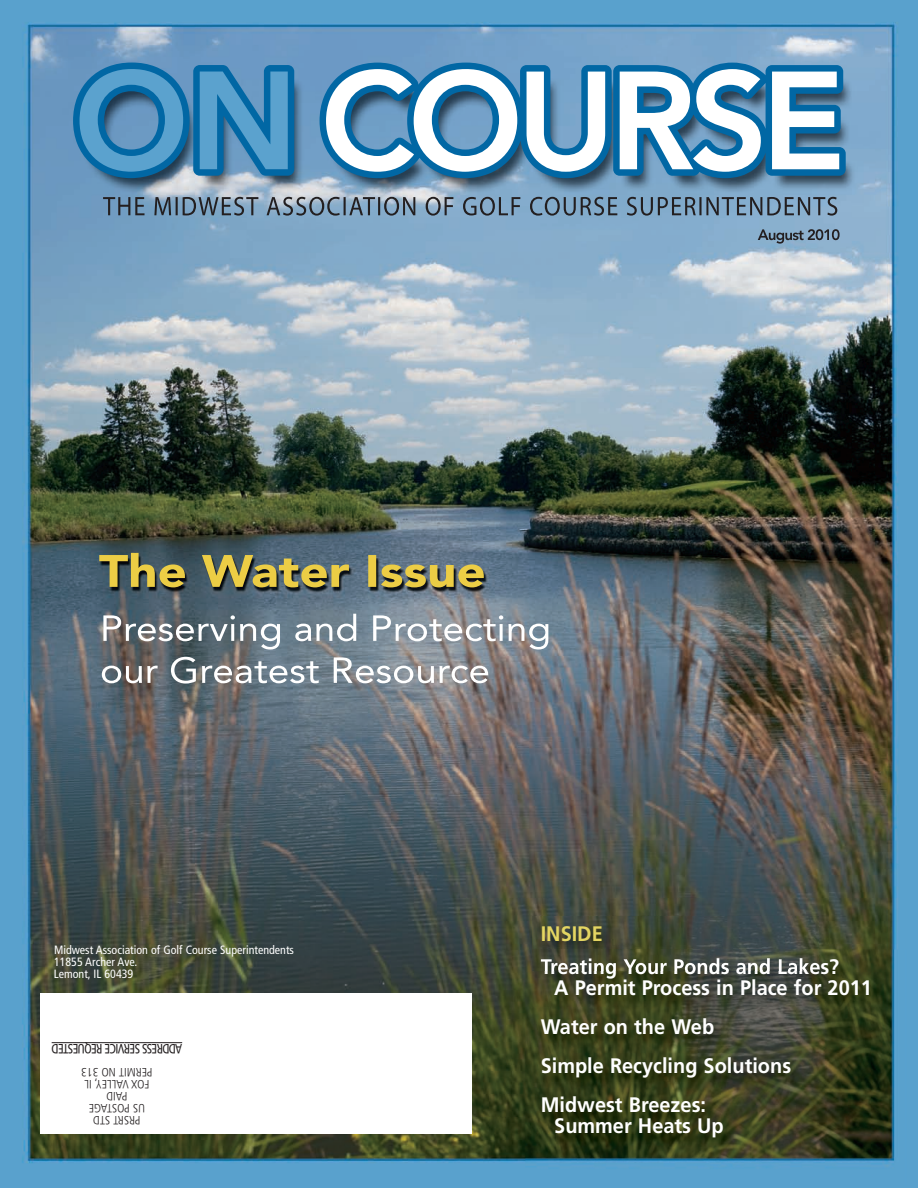
<style>
.page{position:relative;width:918px;height:1188px;background:#fff}
.page>*{position:absolute;margin:0;border:0;box-sizing:border-box;transform-origin:0 0}
.t1{font:700 21px/39px "Frutiger";color:#fff;scale:.95 1}
.t2{font:700 21px "Frutiger";color:#e4d562;scale:.95 1}
.t3{font:condensed 13.5px "Frutiger";color:#231f20;scale:.9 1}
.t4{font:condensed 12px/12px "Frutiger";color:#fff}
.t5{font:300 condensed 12px/12px "Frutiger";color:#231f20;text-align:center}
</style>
<div class="page">
<img style="left:0;top:0;width:918px;height:1188px">
<img style="left:758px;top:229px;width:82px;height:15px">
<img style="left:103px;top:197px;width:288px;height:19px">
<img style="left:581px;top:197px;width:239px;height:19px">
<img style="left:320px;top:63px;width:526px;height:115px">
<img style="left:326px;top:69px;width:513px;height:103px">
<img style="left:73px;top:63px;width:221px;height:115px">
<img style="left:80px;top:69px;width:208px;height:103px">
<img style="left:103px;top:614px;width:303px;height:36px">
<img style="left:102px;top:666px;width:56px;height:17px">
<img style="left:171px;top:657px;width:279px;height:27px">
<img style="left:99px;top:553px;width:385px;height:34px">
<div style="left:40px;top:994px;width:432px;height:140px;background:#fff"></div>
<hr style="left:130px;top:1042px;width:52px;height:1px;background:#231f20">
<hr style="left:52px;top:1042px;width:72px;height:1px;background:#231f20">
<img style="left:525px;top:949px;width:381px;height:236px">
<img style="left:532px;top:916px;width:287px;height:54px">
<img style="left:541px;top:958px;width:187px;height:12px">
<p class="t4" style="left:54px;top:945px;width:242px">Midwest Association of Golf Course Superintendents<br>11855 Archer Ave.<br>Lemont, IL 60439</p>
<p class="t3" style="left:182px;top:1054px;width:147px;rotate:-180deg">DETSEUQEREC I VRESSSERDDA</p>
<p class="t5" style="left:153px;top:1125px;width:73px;rotate:-180deg">TRSRP DTS<br>SU EGAT SOP<br>DIAP<br>XOF L I , YEL LAV<br>MREP T I ON 313</p>
<p class="t2" style="left:541px;top:926px;width:67px">INSIDE</p>
<p class="t1" style="left:554px;top:958px;width:336px;line-height:21px;text-indent:-14px">Treating Your Ponds and Lakes?<br>A Permit Process in Place for 2011</p>
<p class="t1" style="left:541px;top:1009px;width:265px">Water on the Web<br>Simple Recycling Solutions<br>Midwest Breezes:</p>
<p class="t1" style="left:554px;top:1108px;width:180px">Summer Heats Up</p>
</div>
